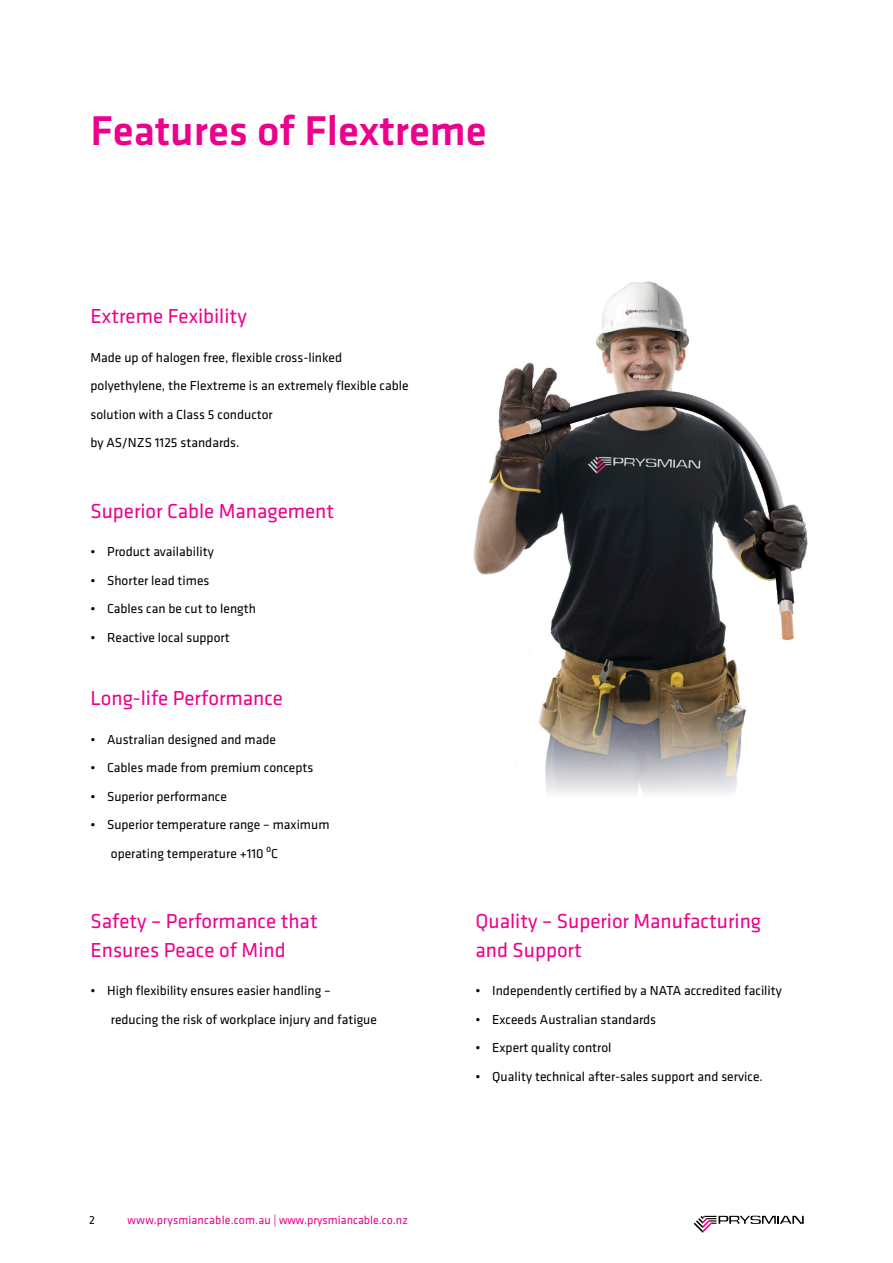
<style>
.page{position:relative;width:893px;height:1263px;background:#fff}
.page>*{position:absolute;margin:0;border:0;box-sizing:border-box;transform-origin:0 0}
.t1{font:500 43.2px "Klavika";color:#ec008c}
.t2{font:21px/28.5px "Klavika";color:#ec008c}
.t3{font:13.5px/28.5px "Klavika";color:#000}
.t4{font:12px "Klavika";letter-spacing:.005em;color:#ec008c}
.t5{font:12px "Klavika";color:#000}
.s1{font-family:"Myriad Pro"}
</style>
<div class="page">
<svg style="left:694px;top:1216px;width:110px;height:17px"></svg>
<img style="left:473px;top:281px;width:335px;height:514px">
<h1 class="t1" style="left:91px;top:107px;width:398px">Features of Flextreme</h1>
<h2 class="t2" style="left:91px;top:302px;width:158px">Extreme Fexibility</h2>
<p class="t3" style="left:91px;top:343px;width:320px">Made up of halogen free, flexible cross-linked polyethylene, the Flextreme is an extremely flexible cable solution with a Class 5 conductor<br>by AS/NZS 1125 standards.</p>
<h2 class="t2" style="left:91px;top:497px;width:245px">Superior Cable Management</h2>
<p class="t3" style="left:91px;top:538px;width:125px">• Product availability</p>
<p class="t3" style="left:91px;top:566px;width:121px">• Shorter lead times</p>
<p class="t3" style="left:91px;top:595px;width:167px">• Cables can be cut to length</p>
<p class="t3" style="left:91px;top:623px;width:141px">• Reactive local support</p>
<h2 class="t2" style="left:91px;top:684px;width:194px">Long-life Performance</h2>
<p class="t3" style="left:91px;top:725px;width:187px">• Australian designed and made</p>
<p class="t3" style="left:91px;top:754px;width:224px">• Cables made from premium concepts</p>
<p class="t3" style="left:91px;top:782px;width:138px">• Superior performance</p>
<p class="t3" style="left:111px;top:811px;width:220px;text-indent:-20px">• Superior temperature range – maximum operating temperature +110 <span class="s1">0</span>C</p>
<h2 class="t2" style="left:91px;top:907px;width:229px">Safety – Performance that<br>Ensures Peace of Mind</h2>
<p class="t3" style="left:111px;top:977px;width:268px;text-indent:-20px">• High flexibility ensures easier handling – reducing the risk of workplace injury and fatigue</p>
<p class="t5" style="left:89px;top:1213px;width:7px">2</p>
<p class="t4" style="left:128px;top:1213px;width:282px">www.prysmiancable.com.au | www.prysmiancable.co.nz</p>
<h2 class="t2" style="left:476px;top:907px;width:287px">Quality – Superior Manufacturing and Support</h2>
<p class="t3" style="left:476px;top:977px;width:308px">• Independently certified by a NATA accredited facility</p>
<p class="t3" style="left:476px;top:1005px;width:182px">• Exceeds Australian standards</p>
<p class="t3" style="left:476px;top:1034px;width:137px">• Expert quality control</p>
<p class="t3" style="left:476px;top:1062px;width:289px">• Quality technical after-sales support and service.</p>
</div>
